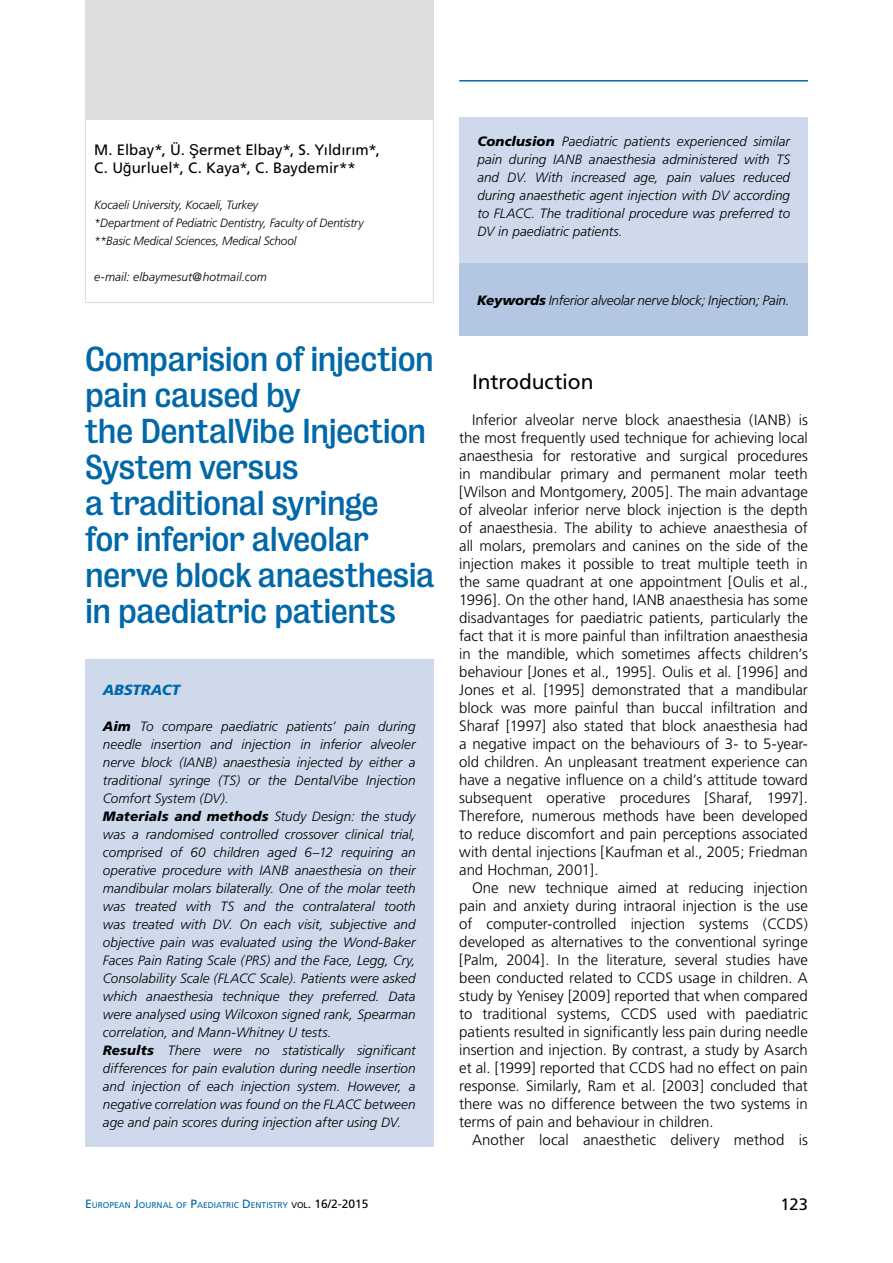
<style>
.page{position:relative;width:893px;height:1263px;background:#fff}
.page>*{position:absolute;margin:0;border:0;box-sizing:border-box;transform-origin:0 0}
.t1{font:31.5px/36px "Bureau Grot Five Three";letter-spacing:-.02em;color:#0068a9}
.t2{font:21px "Frutiger";letter-spacing:-.01em;color:#000}
.t3{font:16.5px "Frutiger";color:#000}
.t4{font:300 15px/18px "Frutiger";color:#000;text-align:justify}
.t5{font:15px/18px "Frutiger";color:#000}
.t6{font:italic 900 14.7px "Frutiger";letter-spacing:-.005em;color:#0068a9}
.t7{font:italic 300 13.5px/18px "Frutiger";color:#000}
.t8{font:italic 300 12px/18px "Frutiger";letter-spacing:-.005em;color:#000}
.t9{font:8.4px "Frutiger";color:#0068a9}
.s1{font-family:"Arial"}
.s2{font-weight:900}
.s3{font-size:12px}
.s4{color:#000}
.s5{font-size:12px;color:#000}
</style>
<div class="page">
<hr style="left:459px;top:80px;width:349px;height:2px;background:#0068a9">
<div style="left:85px;top:0;width:349px;height:119px;background:#dcddde"></div>
<div style="left:85px;top:119px;width:349px;height:184px;border:1px solid #dcddde"></div>
<div style="left:85px;top:659px;width:348px;height:487px;background:#cedaec"></div>
<div style="left:459px;top:118px;width:349px;height:145px;background:#cedaec"></div>
<div style="left:459px;top:263px;width:349px;height:72px;background:#b3c7e2"></div>
<p class="t5" style="left:94px;top:141px;width:287px">M. Elbay*, Ü. <span class="s1">Ş</span>ermet Elbay*, S. Yıldırım*,<br>C. U<span class="s1">ğ</span>urluel*, C. Kaya*, C. Baydemir**</p>
<p class="t8" style="left:94px;top:196px;width:271px">Kocaeli University, Kocaeli, Turkey<br>*Department of Pediatric Dentistry, Faculty of Dentistry **Basic Medical Sciences, Medical School</p>
<p class="t8" style="left:94px;top:268px;width:174px">e-mail: elbaymesut@hotmail.com</p>
<h1 class="t1" style="left:85px;top:341px;width:351px">Comparision of injection pain caused by<br>the DentalVibe Injection<br>System versus<br>a traditional syringe<br>for inferior alveolar nerve block anaesthesia in paediatric patients</h1>
<p class="t6" style="left:103px;top:681px;width:79px">ABSTRACT</p>
<p class="t7" style="left:103px;top:717px;width:314px"><span class="s2">Aim</span> To compare paediatric patients’ pain during needle insertion and injection in inferior alveoler nerve block (IANB) anaesthesia injected by either a traditional syringe (TS) or the DentalVibe Injection Comfort System (DV).<br><span class="s2">Materials and methods</span> Study Design: the study was a randomised controlled crossover clinical trial, comprised of 60 children aged 6–12 requiring an operative procedure with IANB anaesthesia on their mandibular molars bilaterally. One of the molar teeth was treated with TS and the contralateral tooth was treated with DV. On each visit, subjective and objective pain was evaluated using the Wond-Baker Faces Pain Rating Scale (PRS) and the Face, Legg, Cry, Consolability Scale (FLACC Scale). Patients were asked which anaesthesia technique they preferred. Data were analysed using Wilcoxon signed rank, Spearman correlation, and Mann-Whitney U tests.<br><span class="s2">Results</span> There were no statistically significant differences for pain evalution during needle insertion and injection of each injection system. However, a negative correlation was found on the FLACC between age and pain scores during injection after using DV.</p>
<p class="t7" style="left:477px;top:132px;width:314px;text-align:justify"><span class="s2">Conclusion</span> Paediatric patients experienced similar pain during IANB anaesthesia administered with TS and DV. With increased age, pain values reduced during anaesthetic agent injection with DV according to FLACC. The traditional procedure was preferred to DV in paediatric patients.</p>
<p class="t7" style="left:477px;top:291px;width:314px"><span class="s2">Keywords</span> Inferior alveolar nerve block; Injection; Pain.</p>
<h2 class="t2" style="left:472px;top:369px;width:123px">Introduction</h2>
<p class="t4" style="left:459px;top:411px;width:350px;text-indent:13px">Inferior alveolar nerve block anaesthesia (IANB) is the most frequently used technique for achieving local anaesthesia for restorative and surgical procedures in mandibular primary and permanent molar teeth [Wilson and Montgomery, 2005]. The main advantage of alveolar inferior nerve block injection is the depth of anaesthesia. The ability to achieve anaesthesia of all molars, premolars and canines on the side of the injection makes it possible to treat multiple teeth in the same quadrant at one appointment [Oulis et al., 1996]. On the other hand, IANB anaesthesia has some disadvantages for paediatric patients, particularly the fact that it is more painful than infiltration anaesthesia in the mandible, which sometimes affects children’s behaviour [Jones et al., 1995]. Oulis et al. [1996] and Jones et al. [1995] demonstrated that a mandibular block was more painful than buccal infiltration and Sharaf [1997] also stated that block anaesthesia had a negative impact on the behaviours of 3- to 5-year&shy;old children. An unpleasant treatment experience can have a negative influence on a child’s attitude toward subsequent operative procedures [Sharaf, 1997].<br>Therefore, numerous methods have been developed to reduce discomfort and pain perceptions associated with dental injections [Kaufman et al., 2005; Friedman and Hochman, 2001].</p>
<p class="t4" style="left:459px;top:879px;width:350px;text-indent:13px">One new technique aimed at reducing injection pain and anxiety during intraoral injection is the use of computer-controlled injection systems (CCDS) developed as alternatives to the conventional syringe [Palm, 2004]. In the literature, several studies have been conducted related to CCDS usage in children. A study by Yenisey [2009] reported that when compared to traditional systems, CCDS used with paediatric patients resulted in significantly less pain during needle insertion and injection. By contrast, a study by Asarch et al. [1999] reported that CCDS had no effect on pain response. Similarly, Ram et al. [2003] concluded that there was no difference between the two systems in terms of pain and behaviour in children.</p>
<p class="t4" style="left:472px;top:1131px;width:337px">Another local anaesthetic delivery method is</p>
<p class="t9" style="left:85px;top:1200px;width:285px"><span class="s3">E</span>UROPEAN <span class="s3">J</span>OURNAL OF <span class="s3">P</span>AE DIATRIC <span class="s3">D</span> E NTISTRY <span class="s4">VOL</span><span class="s5">. 16/2-2015</span></p>
<p class="t3" style="left:780px;top:1194px;width:29px">123</p>
</div>
